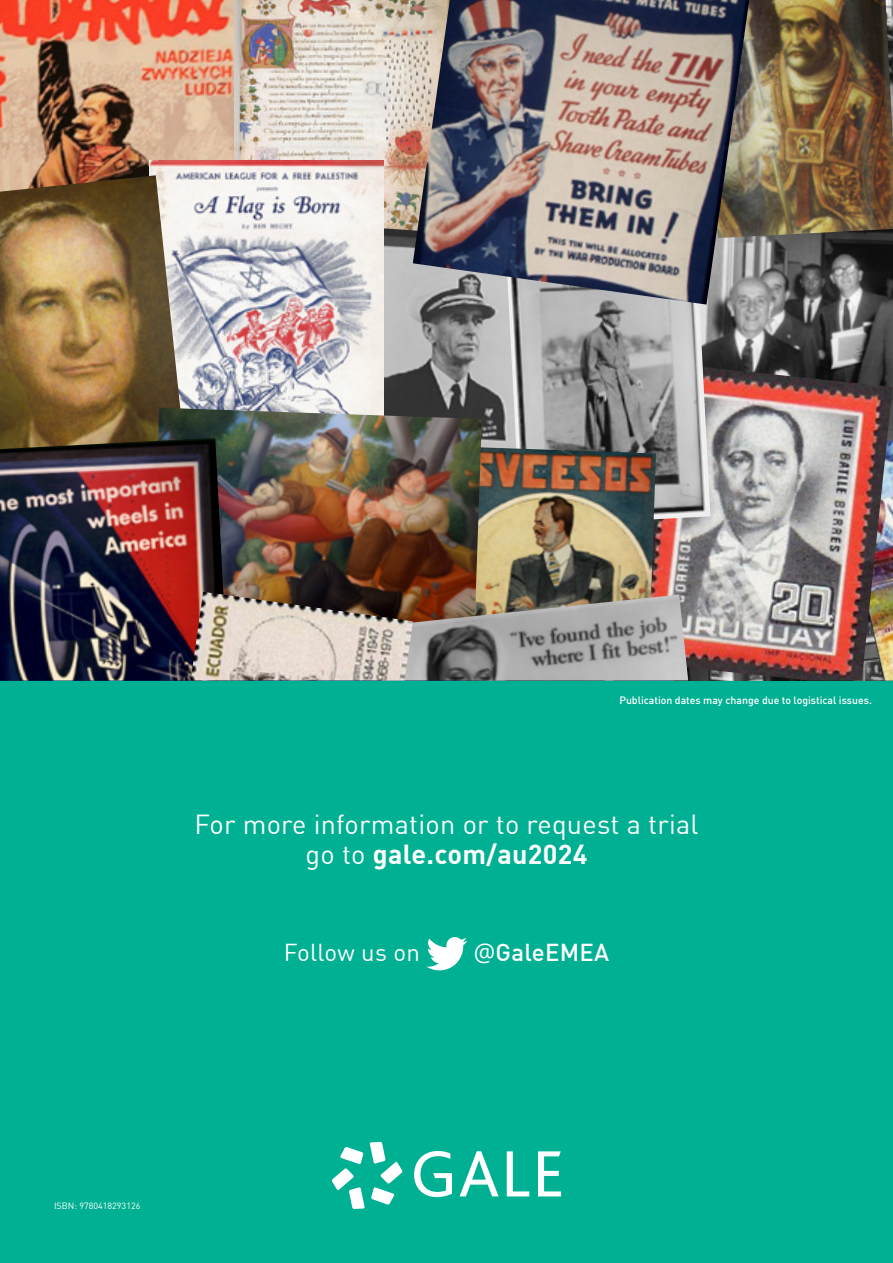
<style>
.page{position:relative;width:893px;height:1263px;background:#fff}
.page>*{position:absolute;margin:0;border:0;box-sizing:border-box;transform-origin:0 0}
.t1{font:27px/30px "DIN Offc";letter-spacing:.01em;color:#fff;text-align:center}
.t2{font:24px "DIN Offc";letter-spacing:.01em;color:#fff}
.t3{font:500 24px "DIN Offc";letter-spacing:.01em;color:#fff}
.t4{font:500 10.5px "DIN Offc";color:#fff}
.t5{font:9px "DIN Offc";color:#fff}
.s1{font-weight:700}
.s2{font-family:"Open Sans";font-weight:400}
</style>
<div class="page">
<div style="left:0;top:680px;width:893px;height:583px;background:#00b093"></div>
<img style="left:0;top:0;width:234px;height:175px">
<img style="left:234px;top:0;width:179px;height:227px">
<img style="left:383px;top:227px;width:123px;height:220px">
<img style="left:149px;top:161px;width:234px;height:247px">
<img style="left:0;top:175px;width:186px;height:263px">
<img style="left:710px;top:238px;width:183px;height:125px">
<img style="left:656px;top:363px;width:237px;height:317px">
<img style="left:506px;top:305px;width:204px;height:221px">
<img style="left:482px;top:447px;width:174px;height:147px">
<img style="left:152px;top:408px;width:330px;height:186px">
<img style="left:0;top:438px;width:228px;height:242px">
<img style="left:413px;top:594px;width:275px;height:86px">
<img style="left:191px;top:592px;width:222px;height:88px">
<img style="left:749px;top:0;width:144px;height:238px">
<img style="left:413px;top:0;width:336px;height:305px">
<svg style="left:426px;top:937px;width:41px;height:33px"></svg>
<svg style="left:332px;top:1142px;width:71px;height:67px"></svg>
<svg style="left:414px;top:1151px;width:38px;height:46px"></svg>
<svg style="left:460px;top:1151px;width:39px;height:45px"></svg>
<svg style="left:507px;top:1151px;width:22px;height:45px"></svg>
<svg style="left:538px;top:1151px;width:23px;height:45px"></svg>
<p class="t4" style="left:619px;top:694px;width:254px">Publication dates may change due to logistical issues.</p>
<p class="t1" style="left:194px;top:810px;width:506px">For more information or to request a trial go to <span class="s1">gale.com/au2024</span></p>
<p class="t2" style="left:284px;top:937px;width:138px">Follow us on</p>
<p class="t3" style="left:474px;top:937px;width:137px"><span class="s2">@</span>GaleEMEA</p>
<p class="t5" style="left:54px;top:1200px;width:88px">ISBN: 9780418293126</p>
</div>
